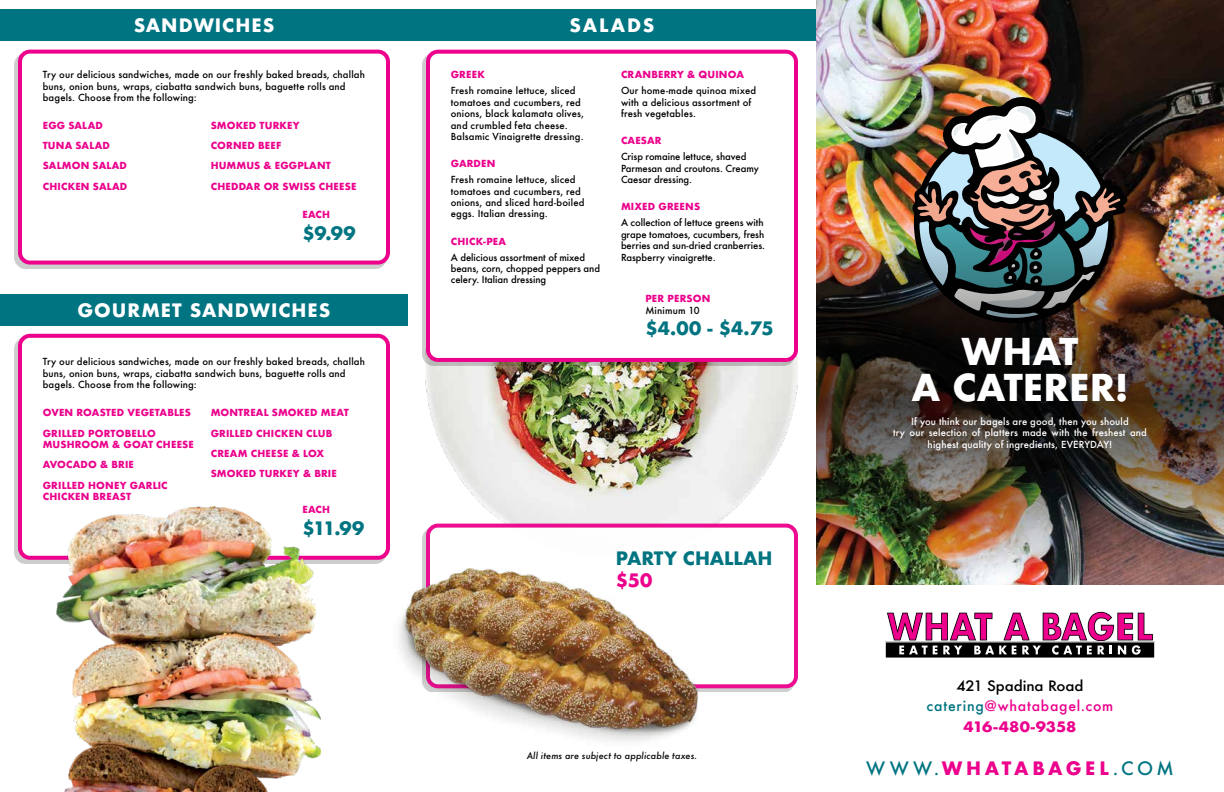
<style>
.page{position:relative;width:1224px;height:792px;background:#fff}
.page>*{position:absolute;margin:0;border:0;box-sizing:border-box;transform-origin:0 0}
.t1{font:700 36px/36px "Futura";letter-spacing:-.005em;color:#fff;text-align:center}
.t2{font:700 18px "Futura";letter-spacing:-.01em;color:#007481}
.t3{font:700 18px "Futura";letter-spacing:.055em;color:#fff}
.t4{font:700 18px "Futura";letter-spacing:.195em;color:#ec008c}
.t5{font:500 14px/20.5px "Futura";letter-spacing:.055em;color:#ec008c;text-align:center}
.t6{font:500 9.5px/11.4px "Futura";letter-spacing:.015em;color:#000}
.t7{font:700 9.5px/20.4px "Futura";letter-spacing:.015em;color:#ec008c}
.t8{font:500 9.5px/11.4px "Futura";letter-spacing:-.005em;color:#000}
.t9{font:500 9.5px/11.4px "Futura";letter-spacing:.015em;color:#fff;text-align:center}
.t10{font:italic 500 9px "Futura";letter-spacing:.015em;color:#000}
.s1{color:#000}
.s2{color:#007481}
.s3{font-weight:700}
.s4{font-weight:500;color:#007481}
</style>
<div class="page">
<img style="left:425px;top:357px;width:373px;height:168px">
<img style="left:816px;top:0;width:408px;height:585px">
<img style="left:912px;top:97px;width:216px;height:128px">
<svg style="left:917px;top:105px;width:204px;height:120px;background:#716b68"></svg>
<div style="left:422px;top:53px;width:372px;height:313px;background:#000;opacity:.2"></div>
<div style="left:428px;top:52px;width:368px;height:308px;background:#fff;border-radius:10px"></div>
<div style="left:426px;top:50px;width:372px;height:312px;border:4px solid #ec008c;border-radius:10px"></div>
<div style="left:14px;top:53px;width:372px;height:215px;background:#cdcdcd"></div>
<div style="left:20px;top:52px;width:368px;height:211px;background:#fff;border-radius:10px"></div>
<div style="left:18px;top:50px;width:372px;height:215px;border:4px solid #ec008c;border-radius:10px"></div>
<div style="left:18px;top:334px;width:372px;height:226px;border:4px solid #ec008c;border-radius:10px"></div>
<div style="left:426px;top:524px;width:372px;height:164px;border:4px solid #ec008c;border-radius:10px"></div>
<img style="left:399px;top:568px;width:301px;height:174px">
<div style="left:408px;top:10px;width:408px;height:31px;background:#007481"></div>
<div style="left:0;top:10px;width:408px;height:31px;background:#007481"></div>
<div style="left:0;top:294px;width:408px;height:31px;background:#007481"></div>
<img style="left:816px;top:225px;width:408px;height:176px">
<img style="left:816px;top:401px;width:408px;height:176px">
<svg style="left:885px;top:611px;width:270px;height:47px"></svg>
<img style="left:32px;top:506px;width:289px;height:286px">
<h2 class="t3" style="left:134px;top:13px;width:142px">SANDWICHES</h2>
<h2 class="t3" style="left:570px;top:13px;width:86px">SALADS</h2>
<p class="t6" style="left:43px;top:69px;width:324px">Try our delicious sandwiches, made on our freshly baked breads, challah buns, onion buns, wraps, ciabatta sandwich buns, baguette rolls and bagels. Choose from the following:</p>
<p class="t7" style="left:43px;top:115px;width:86px">EGG SALAD<br>TUNA SALAD<br>SALMON SALAD<br>CHICKEN SALAD</p>
<p class="t7" style="left:211px;top:115px;width:147px">SMOKED TURKEY<br>CORNED BEEF<br>HUMMUS &amp; EGGPLANT<br>CHEDDAR OR SWISS CHEESE</p>
<p class="t7" style="left:303px;top:204px;width:29px">EACH</p>
<h2 class="t2" style="left:303px;top:220px;width:55px">$9.99</h2>
<h2 class="t3" style="left:78px;top:297px;width:254px">GOURMET SANDWICHES</h2>
<p class="t6" style="left:43px;top:356px;width:324px">Try our delicious sandwiches, made on our freshly baked breads, challah buns, onion buns, wraps, ciabatta sandwich buns, baguette rolls and bagels. Choose from the following:</p>
<p class="t7" style="left:43px;top:402px;width:150px">OVEN ROASTED VEGETABLES<br>GRILLED PORTOBELLO</p>
<p class="t7" style="left:43px;top:434px;width:153px">MUSHROOM &amp; GOAT CHEESE<br>AVOCADO &amp; BRIE<br>GRILLED HONEY GARLIC</p>
<p class="t7" style="left:43px;top:486px;width:90px">CHICKEN BREAST</p>
<p class="t7" style="left:211px;top:402px;width:140px">MONTREAL SMOKED MEAT<br>GRILLED CHICKEN CLUB<br>CREAM CHEESE &amp; LOX<br>SMOKED TURKEY &amp; BRIE</p>
<p class="t7" style="left:303px;top:499px;width:29px">EACH</p>
<h2 class="t2" style="left:303px;top:515px;width:63px">$11.99</h2>
<p class="t7" style="left:451px;top:65px;width:36px">GREEK</p>
<p class="t6" style="left:451px;top:85px;width:135px">Fresh romaine lettuce, sliced tomatoes and cucumbers, red onions, black kalamata olives, and crumbled feta cheese.<br>Balsamic Vinaigrette dressing.</p>
<p class="t7" style="left:451px;top:153px;width:46px">GARDEN</p>
<p class="t6" style="left:451px;top:174px;width:135px">Fresh romaine lettuce, sliced tomatoes and cucumbers, red onions, and sliced hard-boiled eggs. Italian dressing.</p>
<p class="t7" style="left:451px;top:231px;width:57px">CHICK-PEA</p>
<p class="t8" style="left:451px;top:251px;width:151px">A delicious assortment of mixed beans, corn, chopped peppers and celery. Italian dressing</p>
<p class="t7" style="left:621px;top:65px;width:125px">CRANBERRY &amp; QUINOA</p>
<p class="t6" style="left:621px;top:85px;width:137px">Our home-made quinoa mixed with a delicious assortment of fresh vegetables.</p>
<p class="t7" style="left:621px;top:131px;width:42px">CAESAR</p>
<p class="t8" style="left:621px;top:151px;width:139px">Crisp romaine lettuce, shaved<br>Parmesan and croutons. Creamy<br>Caesar dressing.</p>
<p class="t7" style="left:621px;top:197px;width:81px">MIXED GREENS</p>
<p class="t8" style="left:621px;top:217px;width:146px">A collection of lettuce greens with grape tomatoes, cucumbers, fresh berries and sun-dried cranberries.<br>Raspberry vinaigrette.</p>
<p class="t7" style="left:645px;top:288px;width:66px">PER PERSON</p>
<p class="t6" style="left:645px;top:304px;width:56px">Minimum 10</p>
<h2 class="t2" style="left:645px;top:316px;width:130px">$4.00 - $4.75</h2>
<h2 class="t2" style="left:616px;top:545px;width:158px">PARTY CHALLAH</h2>
<h2 class="t4" style="left:616px;top:567px;width:38px">$50</h2>
<p class="t10" style="left:527px;top:749px;width:172px">All items are subject to applicable taxes.</p>
<h1 class="t1" style="left:911px;top:334px;width:219px">WHAT<br>A CATERER!</h1>
<p class="t9" style="left:893px;top:416px;width:255px">If you think our bagels are good, then you should<br>try our selection of platters made with the freshest and highest quality of ingredients, EVERYDAY!</p>
<h3 class="t5" style="left:927px;top:675px;width:188px"><span class="s1">421 Spadina Road </span><span class="s2">catering</span>@whatabagel.com<br><span class="s3">416-480-9358</span></h3>
<h2 class="t4" style="left:866px;top:755px;width:309px"><span class="s4">WWW.</span>WHATABAGEL<span class="s4">.COM</span></h2>
</div>
